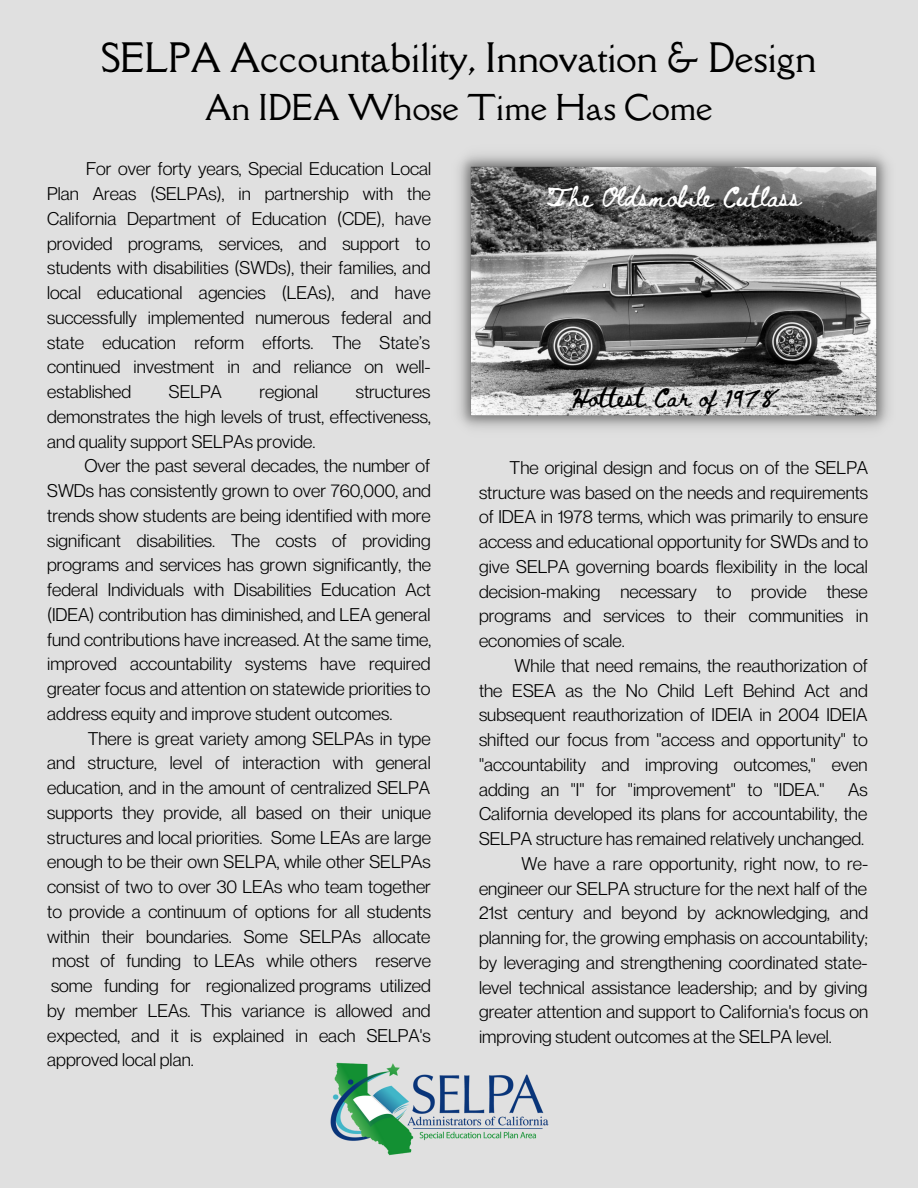
<style>
.page{position:relative;width:918px;height:1188px;background:#e0e0e0}
.page>*{position:absolute;margin:0;border:0;box-sizing:border-box;transform-origin:0 0}
.t1{font:37.05px "Della Respira";color:#000}
.t2{font:32.55px "Della Respira";color:#000}
.t3{font:20.25px "Beth Ellen";color:#fff}
.t4{font:18.75px "Beth Ellen";color:#000}
.t5{font:18px/24.8px "Neue Montreal";color:#000;text-align:justify}
</style>
<div class="page">
<img style="left:459px;top:154px;width:430px;height:274px">
<img style="left:330px;top:1062px;width:219px;height:94px">
<p class="t1" style="left:101px;top:33px;width:717px">SELPA Accountability, Innovation &amp; Design</p>
<p class="t2" style="left:205px;top:85px;width:509px">An IDEA Whose Time Has Come</p>
<p class="t5" style="left:47px;top:156px;width:386px;text-indent:39px">For over forty years, Special Education Local Plan Areas (SELPAs), in partnership with the California Department of Education (CDE), have provided programs, services, and support to students with disabilities (SWDs), their families, and local educational agencies (LEAs), and have successfully implemented numerous federal and state education reform efforts. The State’s continued investment in and reliance on well&shy;established</p>
<p class="t5" style="left:169px;top:379px;width:55px">SELPA</p>
<p class="t5" style="left:260px;top:379px;width:60px">regional</p>
<p class="t5" style="left:47px;top:379px;width:385px;text-indent:309px">structures demonstrates the high levels of trust, effectiveness, and quality support SELPAs provide.</p>
<p class="t5" style="left:47px;top:453px;width:386px;text-indent:37px">Over the past several decades, the number of SWDs has consistently grown to over 760,000, and trends show students are being identified with more significant disabilities. The costs of providing programs and services has grown significantly, the federal Individuals with Disabilities Education Act (IDEA) contribution has diminished, and LEA general fund contributions have increased. At the same time, improved accountability systems have required greater focus and attention on statewide priorities to address equity and improve student outcomes.</p>
<p class="t5" style="left:47px;top:726px;width:385px;text-indent:41px">There is great variety among SELPAs in type and structure, level of interaction with general education, and in the amount of centralized SELPA supports they provide, all based on their unique structures and local priorities. Some LEAs are large enough to be their own SELPA, while other SELPAs consist of two to over 30 LEAs who team together to provide a continuum of options for all students within their boundaries. Some SELPAs allocate most of funding to LEAs while others reserve some funding for regionalized programs utilized by member LEAs. This variance is allowed and expected, and it is explained in each SELPA's approved local plan.</p>
<p class="t3" style="left:546px;top:187px;width:256px">The Oldsmobile Cutlass</p>
<p class="t4" style="left:572px;top:389px;width:205px">Hottest Car of 1978</p>
<p class="t5" style="left:479px;top:455px;width:391px;text-indent:31px">The original design and focus on of the SELPA structure was based on the needs and requirements of IDEA in 1978 terms, which was primarily to ensure access and educational opportunity for SWDs and to give SELPA governing boards flexibility in the local decision-making necessary to provide these programs and services to their communities in economies of scale.</p>
<p class="t5" style="left:479px;top:653px;width:390px;text-indent:36px">While that need remains, the reauthorization of the ESEA as the No Child Left Behind Act and subsequent reauthorization of IDEIA in 2004 IDEIA shifted our focus from "access and opportunity" to "accountability and improving outcomes," even adding an "I" for "improvement" to "IDEA."</p>
<p class="t5" style="left:479px;top:776px;width:390px;text-indent:369px">As California developed its plans for accountability, the SELPA structure has remained relatively unchanged.</p>
<p class="t5" style="left:479px;top:851px;width:391px;text-indent:42px">We have a rare opportunity, right now, to re&shy;engineer our SELPA structure for the next half of the 21st century and beyond by acknowledging, and planning for, the growing emphasis on accountability; by leveraging and strengthening coordinated state&shy;level technical assistance leadership; and by giving greater attention and support to California's focus on improving student outcomes at the SELPA level.</p>
</div>
